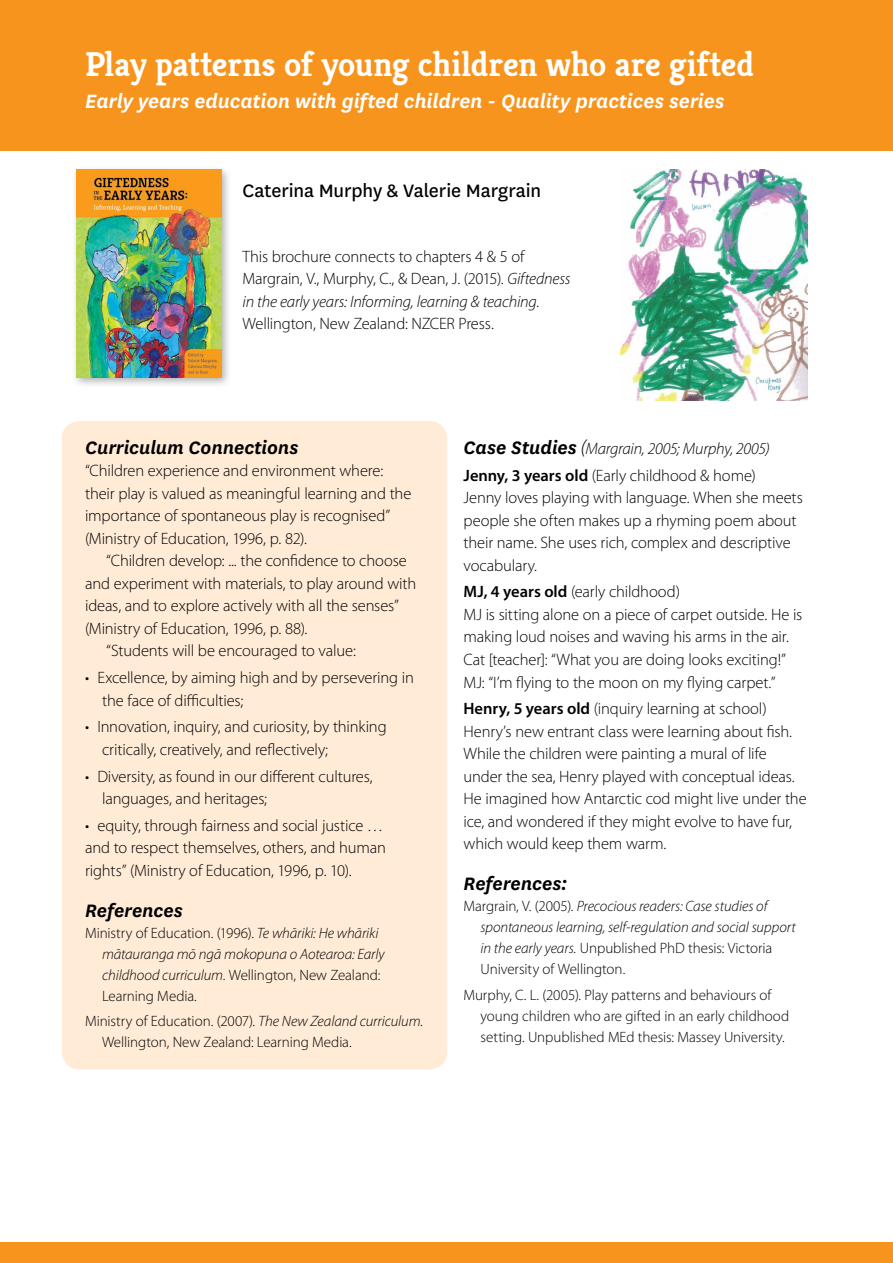
<style>
.page{position:relative;width:893px;height:1263px;background:#fff}
.page>*{position:absolute;margin:0;border:0;box-sizing:border-box;transform-origin:0 0}
.t1{font:700 34.5px "Kreon";letter-spacing:-.005em;color:#fff}
.t2{font:italic 600 22.5px "National";letter-spacing:-.005em;color:#fff}
.t3{font:italic 600 21px "National";letter-spacing:-.005em;color:#000}
.t4{font:21px "National";letter-spacing:-.005em;color:#000}
.t5{font:300 16.5px/22.5px "Myriad Pro";letter-spacing:-.01em;color:#000}
.t6{font:italic 300 16.5px/26.7px "Myriad Pro";letter-spacing:-.01em;color:#000}
.t7{font:italic 300 15px/21px "Myriad Pro";letter-spacing:-.005em;color:#000}
.t8{font:300 15px/21px "Myriad Pro";letter-spacing:-.005em;color:#000}
.s1{font-style:italic}
.s2{font-style:normal}
.s3{font-family:"National";font-weight:600;font-size:21px}
.s4{font-size:21px}
.s5{font-weight:600;font-style:normal}
.s6{font-weight:600}
</style>
<div class="page">
<div style="left:62px;top:421px;width:385px;height:648px;background:#ffebd6;border-radius:18px"></div>
<div style="left:0;top:0;width:893px;height:150px;background:#f7941e"></div>
<div style="left:1px;top:1243px;width:892px;height:20px;background:#f7941e"></div>
<div style="left:72px;top:165px;width:159px;height:223px;background:#000;opacity:.3"></div>
<img style="left:77px;top:170px;width:144px;height:207px">
<img style="left:621px;top:170px;width:187px;height:230px">
<h1 class="t1" style="left:85px;top:42px;width:671px">Play patterns of young children who are gifted</h1>
<h2 class="t2" style="left:85px;top:86px;width:641px">Early years education with gifted children - Quality practices series</h2>
<p class="t4" style="left:242px;top:176px;width:300px">Caterina Murphy &amp; Valerie Margrain</p>
<p class="t5" style="left:242px;top:245px;width:330px">This brochure connects to chapters 4 &amp; 5 of<br>Margrain, V., Murphy, C., &amp; Dean, J. (2015). <span class="s1">Giftedness in the early years: Informing, learning &amp; teaching.</span></p>
<p class="t5" style="left:242px;top:312px;width:253px">Wellington, New Zealand: NZCER Press.</p>
<p class="t3" style="left:85px;top:433px;width:215px">Curriculum Connections</p>
<p class="t5" style="left:85px;top:459px;width:328px">“Children experience and environment where: their play is valued as meaningful learning and the importance of spontaneous play is recognised” (Ministry of Education, 1996, p. 82).</p>
<p class="t5" style="left:106px;top:549px;width:302px">“Children develop: ... the confidence to choose</p>
<p class="t5" style="left:85px;top:572px;width:333px">and experiment with materials, to play around with</p>
<p class="t5" style="left:85px;top:594px;width:316px">ideas, and to explore actively with all the senses”</p>
<p class="t5" style="left:85px;top:617px;width:224px">(Ministry of Education, 1996, p. 88).</p>
<p class="t5" style="left:106px;top:639px;width:251px">“Students will be encouraged to value:</p>
<p class="t5" style="left:102px;top:666px;width:313px;text-indent:-17px">• Excellence, by aiming high and by persevering in the face of difficulties;</p>
<p class="t5" style="left:102px;top:715px;width:286px;text-indent:-17px">• Innovation, inquiry, and curiosity, by thinking critically, creatively, and reflectively;</p>
<p class="t5" style="left:102px;top:765px;width:272px;text-indent:-17px">• Diversity, as found in our different cultures, languages, and heritages;</p>
<p class="t5" style="left:85px;top:814px;width:302px">• equity, through fairness and social justice … and to respect themselves, others, and human rights” (Ministry of Education, 1996, p. 10).</p>
<p class="t3" style="left:85px;top:896px;width:99px">References</p>
<p class="t7" style="left:102px;top:923px;width:284px;text-indent:-17px"><span class="s2">Ministry of Education. (1996).</span> Te whāriki: He whāriki mātauranga mō ngā mokopuna o Aotearoa: Early childhood curriculum<span class="s2">. Wellington, New Zealand:<br>Learning Media.</span></p>
<p class="t8" style="left:102px;top:1010px;width:322px;text-indent:-17px">Ministry of Education. (2007). <span class="s1">The New Zealand curriculum</span>.<br>Wellington, New Zealand: Learning Media.</p>
<p class="t6" style="left:463px;top:435px;width:308px"><span class="s3">Case Studies</span> <span class="s4">(</span>Margrain, 2005; Murphy, 2005)<br><span class="s5">Jenny, 3 years old</span> <span class="s2">(Early childhood &amp; home)</span></p>
<p class="t5" style="left:463px;top:486px;width:341px">Jenny loves playing with language. When she meets people she often makes up a rhyming poem about their name. She uses rich, complex and descriptive vocabulary.</p>
<p class="t5" style="left:463px;top:580px;width:340px"><span class="s6">MJ, 4 years old</span> (early childhood)<br>MJ is sitting alone on a piece of carpet outside. He is making loud noises and waving his arms in the air.<br>Cat [teacher]: “What you are doing looks exciting!” MJ: “I’m flying to the moon on my flying carpet.”</p>
<p class="t5" style="left:463px;top:697px;width:345px"><span class="s6">Henry, 5 years old</span> (inquiry learning at school)<br>Henry’s new entrant class were learning about fish.<br>While the children were painting a mural of life under the sea, Henry played with conceptual ideas.<br>He imagined how Antarctic cod might live under the ice, and wondered if they might evolve to have fur, which would keep them warm.</p>
<p class="t3" style="left:463px;top:870px;width:105px">References:</p>
<p class="t7" style="left:480px;top:896px;width:317px;text-indent:-17px"><span class="s2">Margrain, V. (2005).</span> Precocious readers: Case studies of spontaneous learning, self-regulation and social support in the early years. <span class="s2">Unpublished PhD thesis: Victoria University of Wellington.</span></p>
<p class="t8" style="left:480px;top:984px;width:310px;text-indent:-17px">Murphy, C. L. (2005). Play patterns and behaviours of young children who are gifted in an early childhood setting. Unpublished MEd thesis: Massey University.</p>
</div>
